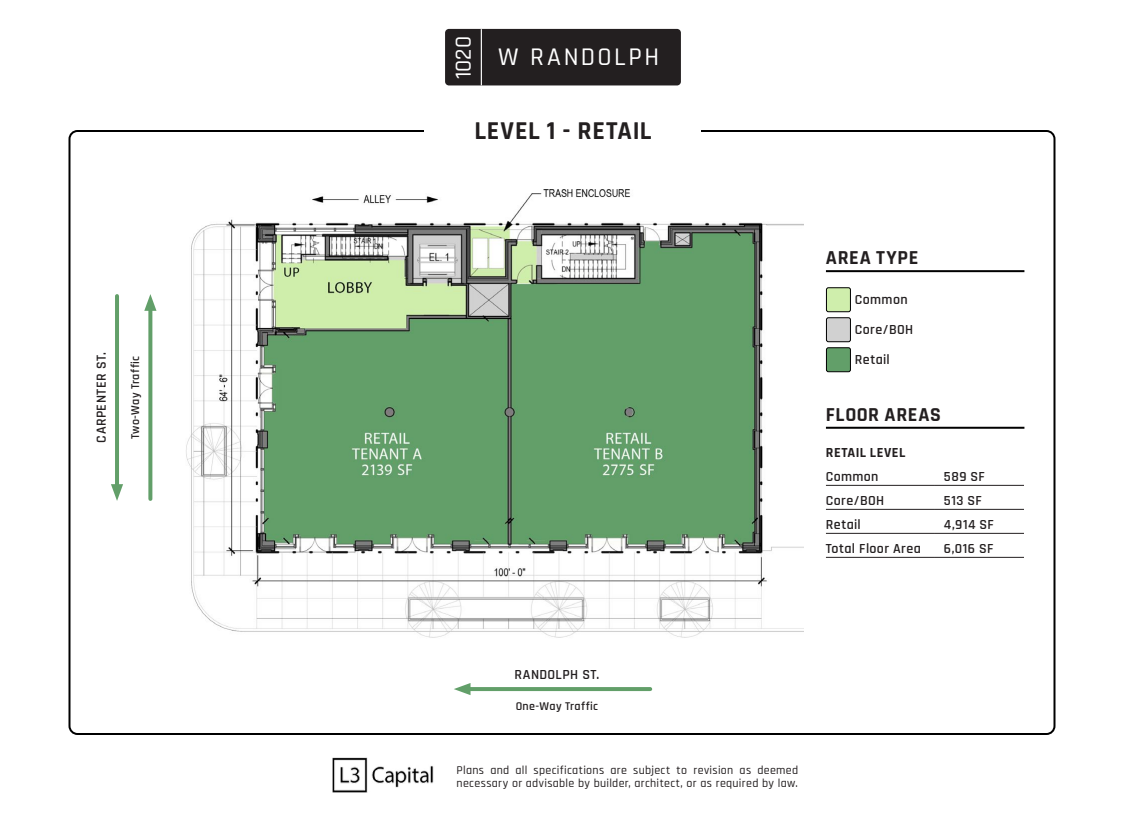
<style>
.page{position:relative;width:1126px;height:815px;background:#fff}
.page>*{position:absolute;margin:0;border:0;box-sizing:border-box;transform-origin:0 0}
.t1{font:700 26px "Rajdhani";letter-spacing:.03em;color:#231f20}
.t2{font:500 25.7px "Rajdhani";letter-spacing:.095em;color:#fff}
.t3{font:500 23.3px "Rajdhani";color:#fff}
.t4{font:700 20px "Rajdhani";letter-spacing:.035em;color:#231f20}
.t5{font:600 14px/24px "Rajdhani";letter-spacing:.025em;color:#231f20}
.t6{font:700 14px "Rajdhani";letter-spacing:.035em;color:#231f20}
.t7{font:500 12px/13px "Rajdhani";letter-spacing:.025em;color:#231f20}
.t8{font:600 12px "Rajdhani";letter-spacing:.03em;color:#231f20}
</style>
<div class="page">
<img style="left:186px;top:189px;width:618px;height:449px">
<hr style="left:464px;top:687px;width:186px;height:4px;background:#629f69">
<svg style="left:454px;top:683px;width:17px;height:12px"></svg>
<hr style="left:115px;top:296px;width:4px;height:195px;background:#629f69">
<svg style="left:111px;top:484px;width:12px;height:17px"></svg>
<svg style="left:148px;top:311px;width:4px;height:188px"></svg>
<svg style="left:144px;top:294px;width:13px;height:17px"></svg>
<div style="left:445px;top:29px;width:236px;height:56px;background:#231f20;border-radius:4px"></div>
<hr style="left:481px;top:29px;width:1px;height:56px;background:#fff">
<img style="left:332px;top:757px;width:102px;height:36px">
<hr style="left:826px;top:270px;width:198px;height:2px;background:#000">
<div style="left:826px;top:288px;width:24px;height:24px;background:#cfeeac;border-radius:2px"></div>
<div style="left:826px;top:287px;width:25px;height:25px;border:1px solid #000;border-radius:2px"></div>
<div style="left:826px;top:318px;width:24px;height:24px;background:#d1d1d1;border-radius:2px"></div>
<div style="left:826px;top:317px;width:25px;height:25px;border:1px solid #000;border-radius:2px"></div>
<div style="left:826px;top:348px;width:24px;height:24px;background:#629f69;border-radius:2px"></div>
<div style="left:826px;top:347px;width:25px;height:25px;border:1px solid #000;border-radius:2px"></div>
<hr style="left:826px;top:427px;width:198px;height:2px;background:#000">
<hr style="left:826px;top:485px;width:109px;height:1px;background:#231f20">
<hr style="left:826px;top:509px;width:109px;height:1px;background:#231f20">
<hr style="left:826px;top:533px;width:109px;height:1px;background:#231f20">
<hr style="left:826px;top:557px;width:109px;height:1px;background:#231f20">
<hr style="left:935px;top:485px;width:89px;height:1px;background:#231f20">
<hr style="left:935px;top:509px;width:89px;height:1px;background:#231f20">
<hr style="left:935px;top:533px;width:89px;height:1px;background:#231f20">
<hr style="left:935px;top:557px;width:89px;height:1px;background:#231f20">
<p class="t5" style="left:90px;top:443px;width:92px;rotate:-90deg">CARPENTER ST.</p>
<p class="t8" style="left:128px;top:439px;width:84px;rotate:-90deg">Two-Way Traffic</p>
<h3 class="t3" style="left:450px;top:79px;width:44px;rotate:-90deg">1020</h3>
<h2 class="t2" style="left:498px;top:42px;width:163px">W RANDOLPH</h2>
<h1 class="t1" style="left:474px;top:115px;width:179px">LEVEL 1 - RETAIL</h1>
<h3 class="t4" style="left:826px;top:246px;width:94px">AREA TYPE</h3>
<p class="t5" style="left:855px;top:285px;width:60px;line-height:30px">Common<br>Core/BOH<br>Retail</p>
<h3 class="t4" style="left:826px;top:402px;width:116px">FLOOR AREAS</h3>
<p class="t6" style="left:826px;top:444px;width:81px">RETAIL LEVEL</p>
<p class="t5" style="left:826px;top:465px;width:96px">Common<br>Core/BOH<br>Retail<br>Total Floor Area</p>
<p class="t5" style="left:944px;top:465px;width:51px">589 SF<br>513 SF<br>4,914 SF<br>6,016 SF</p>
<p class="t5" style="left:515px;top:663px;width:86px">RANDOLPH ST.</p>
<p class="t8" style="left:516px;top:699px;width:84px">One-Way Traffic</p>
<p class="t7" style="left:457px;top:764px;width:343px">Plans and all specifications are subject to revision as deemed necessary or advisable by builder, architect, or as required by law.</p>
</div>
